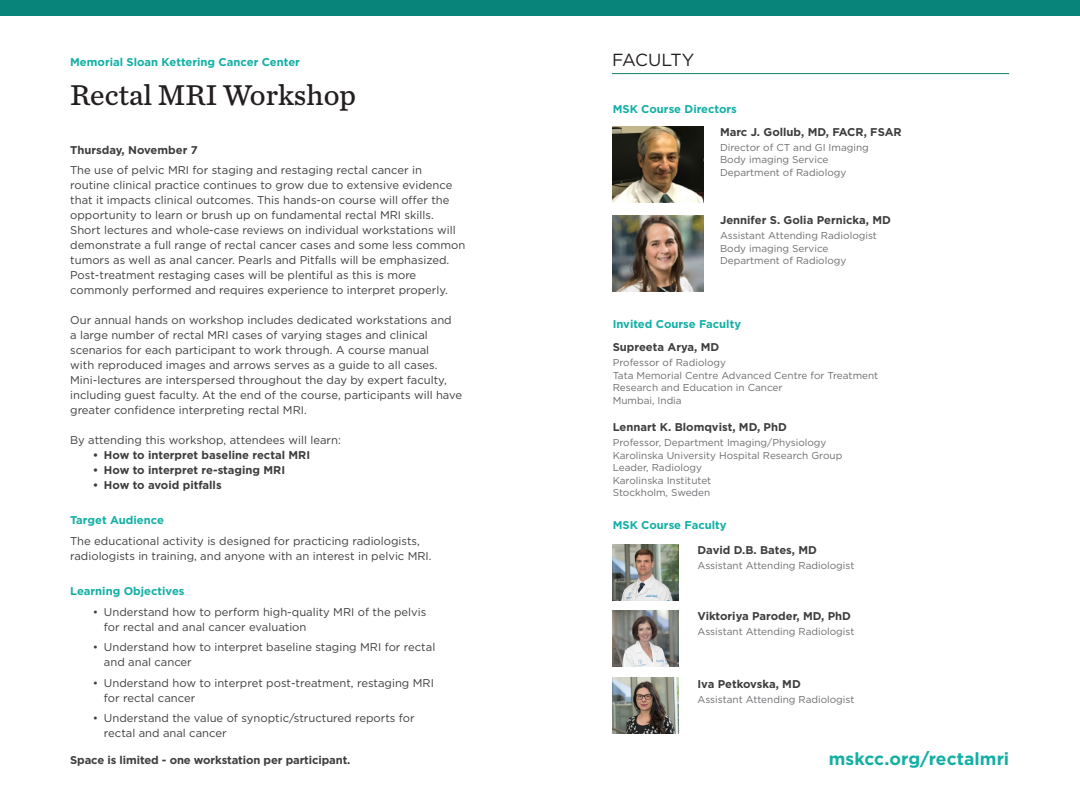
<style>
.page{position:relative;width:1080px;height:810px;background:#fff}
.page>*{position:absolute;margin:0;border:0;box-sizing:border-box;transform-origin:0 0}
.MSK_Intl_Header{font:30px "Chronicle Text G4";color:#231f20}
.Body_Text{font:700 17.5px "Gotham";color:#12afa5}
.MSK_Intl_Header-2{font:17.5px "Gotham";letter-spacing:-.02em;color:#231f20}
.t1{font:11.25px/15px "Gotham";color:#3e3e3f}
.t2{font:700 11.25px "Gotham";color:#3e3e3f}
.t3{font:700 11.25px "Gotham";color:#12afa5}
.t4{font:10px "Gotham";color:#6c6d70}
</style>
<div class="page">
<img style="left:612px;top:127px;width:92px;height:76px">
<img style="left:612px;top:215px;width:92px;height:77px">
<hr style="left:612px;top:73px;width:397px;height:1px;background:#09847a">
<div style="left:0;top:0;width:1080px;height:15px;background:#09847a"></div>
<img style="left:612px;top:545px;width:67px;height:55px">
<img style="left:612px;top:611px;width:67px;height:55px">
<img style="left:612px;top:678px;width:67px;height:55px">
<p class="t3" style="left:70px;top:54px;width:231px">Memorial Sloan Kettering Cancer Center</p>
<p class="MSK_Intl_Header" style="left:70px;top:73px;width:287px">Rectal MRI Workshop</p>
<p class="t2" style="left:70px;top:143px;width:129px">Thursday, November 7</p>
<p class="t1" style="left:70px;top:163px;width:397px">The use of pelvic MRI for staging and restaging rectal cancer in<br>routine clinical practice continues to grow due to extensive evidence that it impacts clinical outcomes. This hands-on course will offer the opportunity to learn or brush up on fundamental rectal MRI skills.<br>Short lectures and whole-case reviews on individual workstations will demonstrate a full range of rectal cancer cases and some less common tumors as well as anal cancer. Pearls and Pitfalls will be emphasized.<br>Post-treatment restaging cases will be plentiful as this is more commonly performed and requires experience to interpret properly.</p>
<p class="t1" style="left:70px;top:313px;width:393px">Our annual hands on workshop includes dedicated workstations and<br>a large number of rectal MRI cases of varying stages and clinical scenarios for each participant to work through. A course manual<br>with reproduced images and arrows serves as a guide to all cases.<br>Mini-lectures are interspersed throughout the day by expert faculty, including guest faculty. At the end of the course, participants will have greater confidence interpreting rectal MRI.</p>
<p class="t1" style="left:70px;top:433px;width:272px">By attending this workshop, attendees will learn:</p>
<p class="t2" style="left:93px;top:448px;width:219px">• How to interpret baseline rectal MRI</p>
<p class="t2" style="left:93px;top:463px;width:194px">• How to interpret re-staging MRI</p>
<p class="t2" style="left:93px;top:478px;width:130px">• How to avoid pitfalls</p>
<p class="t3" style="left:70px;top:513px;width:95px">Target Audience</p>
<p class="t1" style="left:70px;top:533px;width:363px">The educational activity is designed for practicing radiologists, radiologists in training, and anyone with an interest in pelvic MRI.</p>
<p class="t3" style="left:70px;top:583px;width:116px">Learning Objectives</p>
<p class="t1" style="left:104px;top:604px;width:324px;text-indent:-11px">• Understand how to perform high-quality MRI of the pelvis for rectal and anal cancer evaluation</p>
<p class="t1" style="left:104px;top:639px;width:333px;text-indent:-11px">• Understand how to interpret baseline staging MRI for rectal and anal cancer</p>
<p class="t1" style="left:104px;top:675px;width:332px;text-indent:-11px">• Understand how to interpret post-treatment, restaging MRI for rectal cancer</p>
<p class="t1" style="left:104px;top:711px;width:312px;text-indent:-11px">• Understand the value of synoptic/structured reports for rectal and anal cancer</p>
<p class="t2" style="left:70px;top:753px;width:282px">Space is limited - one workstation per participant.</p>
<p class="MSK_Intl_Header-2" style="left:612px;top:49px;width:84px">FACULTY</p>
<p class="t3" style="left:613px;top:102px;width:126px">MSK Course Directors</p>
<p class="t2" style="left:720px;top:124px;width:183px">Marc J. Gollub, MD, FACR, FSAR</p>
<p class="t4" style="left:720px;top:141px;width:150px">Director of CT and GI Imaging</p>
<p class="t4" style="left:720px;top:153px;width:110px">Body imaging Service</p>
<p class="t4" style="left:720px;top:166px;width:128px">Department of Radiology</p>
<p class="t2" style="left:720px;top:213px;width:172px">Jennifer S. Golia Pernicka, MD</p>
<p class="t4" style="left:720px;top:229px;width:159px">Assistant Attending Radiologist</p>
<p class="t4" style="left:720px;top:242px;width:110px">Body imaging Service</p>
<p class="t4" style="left:720px;top:254px;width:128px">Department of Radiology</p>
<p class="t3" style="left:613px;top:317px;width:130px">Invited Course Faculty</p>
<p class="t2" style="left:613px;top:340px;width:108px">Supreeta Arya, MD</p>
<p class="t4" style="left:613px;top:356px;width:115px">Professor of Radiology</p>
<p class="t4" style="left:613px;top:369px;width:267px">Tata Memorial Centre Advanced Centre for Treatment</p>
<p class="t4" style="left:613px;top:381px;width:171px">Research and Education in Cancer</p>
<p class="t4" style="left:613px;top:394px;width:70px">Mumbai, India</p>
<p class="t2" style="left:613px;top:420px;width:176px">Lennart K. Blomqvist, MD, PhD</p>
<p class="t4" style="left:613px;top:436px;width:215px">Professor, Department Imaging/Physiology</p>
<p class="t4" style="left:613px;top:449px;width:231px">Karolinska University Hospital Research Group</p>
<p class="t4" style="left:613px;top:461px;width:91px">Leader, Radiology</p>
<p class="t4" style="left:613px;top:474px;width:100px">Karolinska Institutet</p>
<p class="t4" style="left:613px;top:486px;width:99px">Stockholm, Sweden</p>
<p class="t3" style="left:613px;top:518px;width:115px">MSK Course Faculty</p>
<p class="t2" style="left:698px;top:542px;width:121px">David D.B. Bates, MD</p>
<p class="t4" style="left:698px;top:559px;width:159px">Assistant Attending Radiologist</p>
<p class="t2" style="left:698px;top:609px;width:155px">Viktoriya Paroder, MD, PhD</p>
<p class="t4" style="left:698px;top:625px;width:159px">Assistant Attending Radiologist</p>
<p class="t2" style="left:698px;top:676px;width:105px">Iva Petkovska, MD</p>
<p class="t4" style="left:698px;top:693px;width:159px">Assistant Attending Radiologist</p>
<p class="Body_Text" style="left:829px;top:747px;width:182px">mskcc.org/rectalmri</p>
</div>
